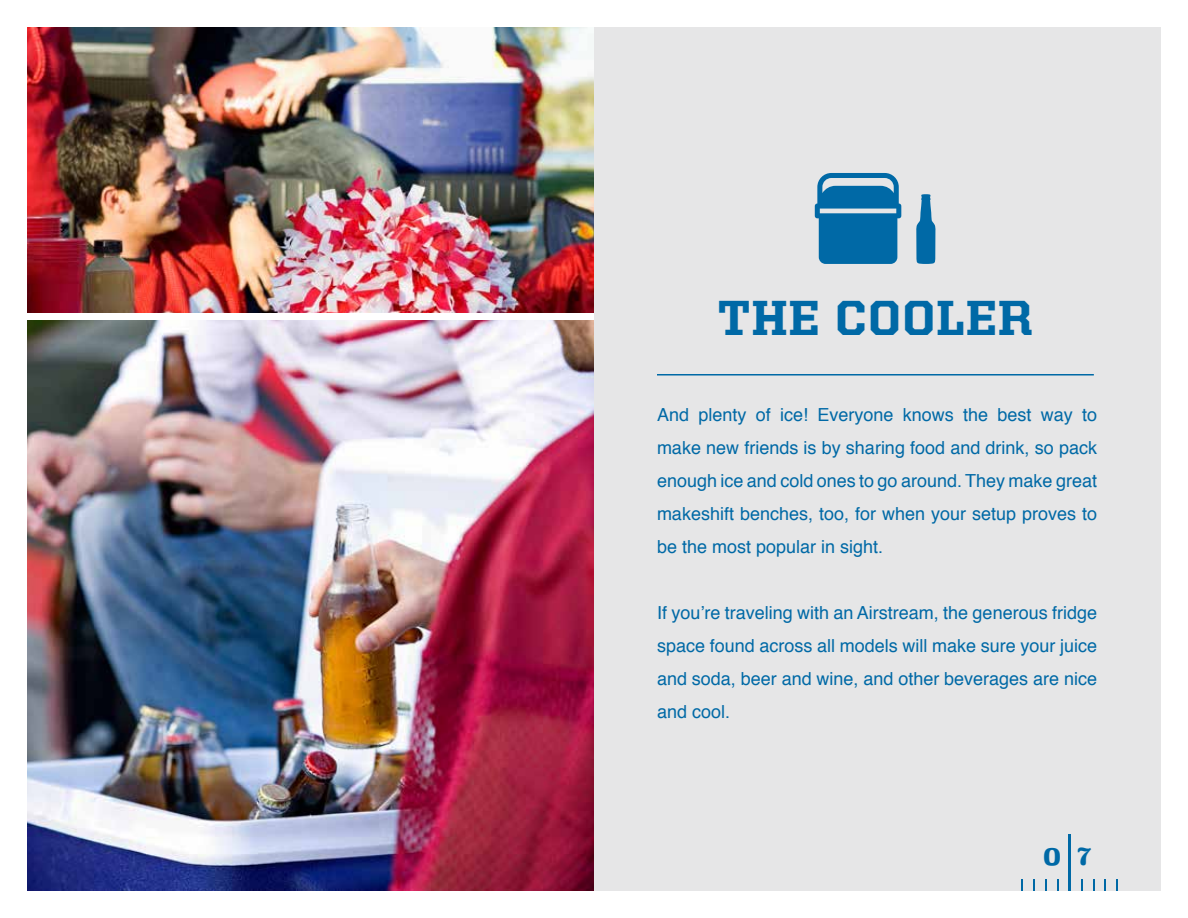
<style>
.page{position:relative;width:1188px;height:918px;background:#fff}
.page>*{position:absolute;margin:0;border:0;box-sizing:border-box;transform-origin:0 0}
.t1{font:800 49.5px "United Serif Reg";letter-spacing:.025em;color:#0069a6}
.t2{font:700 25.5px "Superclarendon";color:#0069a6}
.t3{font:18px/33px "Helvetica";color:#0069a6;text-align:justify}
</style>
<div class="page">
<img style="left:27px;top:320px;width:567px;height:571px">
<img style="left:27px;top:27px;width:567px;height:285px">
<div style="left:594px;top:27px;width:567px;height:864px;background:#e6e6e7"></div>
<hr style="left:657px;top:374px;width:437px;height:2px;background:#0069a6">
<svg style="left:815px;top:173px;width:86px;height:91px"></svg>
<svg style="left:916px;top:194px;width:20px;height:70px"></svg>
<svg style="left:1116px;top:879px;width:2px;height:12px"></svg>
<svg style="left:1104px;top:879px;width:2px;height:12px"></svg>
<svg style="left:1093px;top:879px;width:2px;height:12px"></svg>
<svg style="left:1081px;top:879px;width:2px;height:12px"></svg>
<svg style="left:1057px;top:879px;width:2px;height:12px"></svg>
<svg style="left:1045px;top:879px;width:2px;height:12px"></svg>
<svg style="left:1033px;top:879px;width:2px;height:12px"></svg>
<svg style="left:1021px;top:879px;width:2px;height:12px"></svg>
<hr style="left:1068px;top:834px;width:3px;height:57px;background:#0069a6">
<h1 class="t1" style="left:718px;top:291px;width:317px">THE COOLER</h1>
<p class="t3" style="left:657px;top:398px;width:442px">And plenty of ice! Everyone knows the best way to make new friends is by sharing food and drink, so pack enough ice and cold ones to go around. They make great makeshift benches, too, for when your setup proves to be the most popular in sight.</p>
<p class="t3" style="left:657px;top:596px;width:442px">If you’re traveling with an Airstream, the generous fridge space found across all models will make sure your juice and soda, beer and wine, and other beverages are nice and cool.</p>
<h2 class="t2" style="left:1043px;top:837px;width:50px">0 7</h2>
</div>
